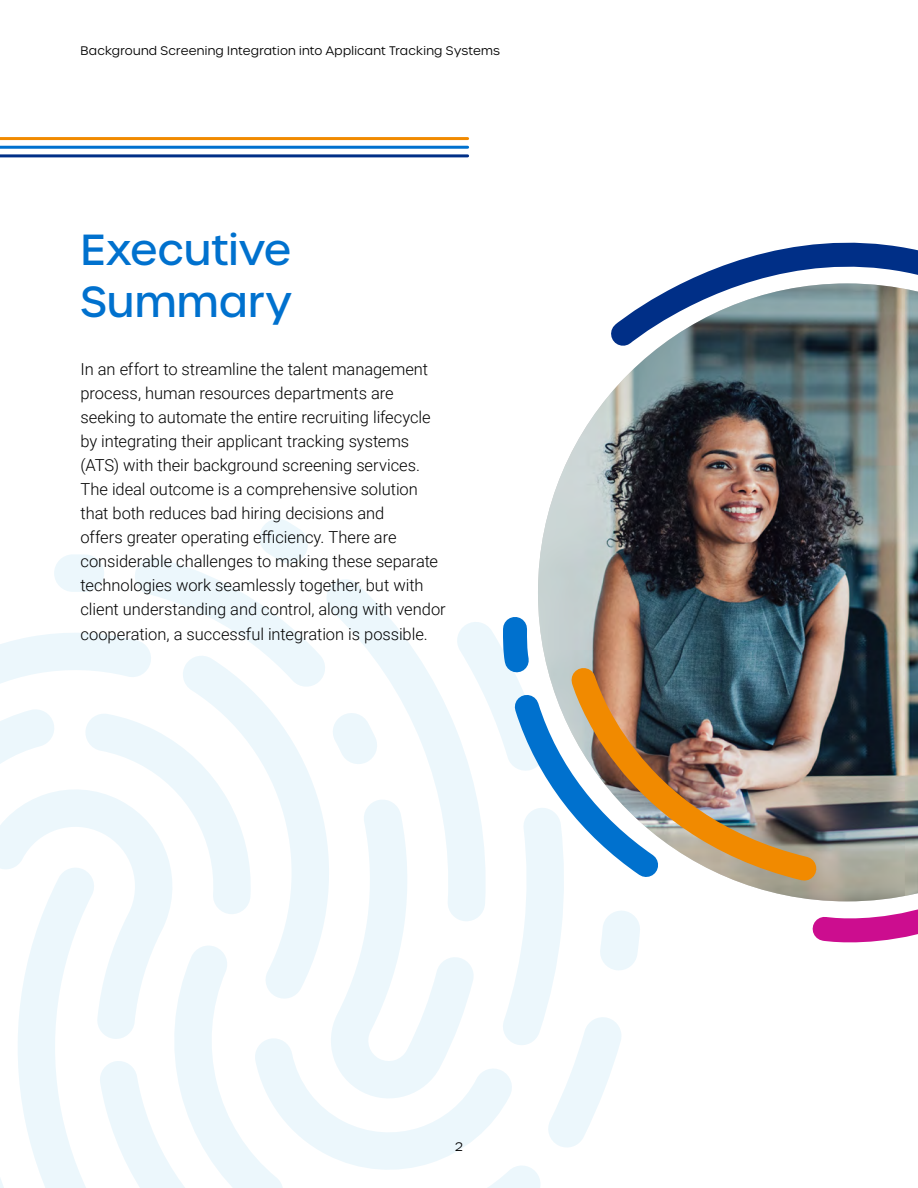
<style>
.page{position:relative;width:918px;height:1188px;background:#fff}
.page>*{position:absolute;margin:0;border:0;box-sizing:border-box;transform-origin:0 0}
.t1{font:500 42px/52.5px "Urbane";color:#0071ce}
.t2{font:300 16.5px/24px "Roboto";letter-spacing:-.005em;color:#000}
.t3{font:300 12px "Urbane";letter-spacing:.02em;color:#000}
</style>
<div class="page">
<svg style="left:0;top:558px;width:640px;height:630px"></svg>
<svg style="left:325px;top:577px;width:163px;height:345px"></svg>
<svg style="left:0;top:915px;width:9px;height:125px"></svg>
<svg style="left:257px;top:519px;width:54px;height:47px"></svg>
<svg style="left:184px;top:1037px;width:331px;height:151px"></svg>
<svg style="left:184px;top:653px;width:152px;height:348px"></svg>
<svg style="left:454px;top:619px;width:37px;height:154px"></svg>
<svg style="left:54px;top:554px;width:51px;height:38px"></svg>
<svg style="left:546px;top:1015px;width:78px;height:135px"></svg>
<svg style="left:0;top:630px;width:252px;height:285px"></svg>
<svg style="left:9px;top:865px;width:175px;height:323px"></svg>
<img style="left:538px;top:408px;width:380px;height:493px">
<hr style="left:0;top:137px;width:468px;height:3px;background:#f18a00">
<hr style="left:0;top:146px;width:468px;height:3px;background:#0071ce">
<hr style="left:0;top:154px;width:468px;height:3px;background:#002f87">
<svg style="left:599px;top:242px;width:319px;height:199px"></svg>
<svg style="left:491px;top:605px;width:189px;height:293px"></svg>
<svg style="left:801px;top:775px;width:117px;height:168px"></svg>
<img style="left:560px;top:656px;width:273px;height:242px">
<p class="t3" style="left:81px;top:43px;width:421px">Background Screening Integration into Applicant Tracking Systems</p>
<h1 class="t1" style="left:81px;top:223px;width:213px">Executive<br>Summary</h1>
<p class="t2" style="left:81px;top:357px;width:367px">In an effort to streamline the talent management process, human resources departments are seeking to automate the entire recruiting lifecycle by integrating their applicant tracking systems (ATS) with their background screening services.<br>The ideal outcome is a comprehensive solution that both reduces bad hiring decisions and<br>offers greater operating efficiency. There are considerable challenges to making these separate technologies work seamlessly together, but with client understanding and control, along with vendor cooperation, a successful integration is possible.</p>
<p class="t3" style="left:455px;top:1139px;width:9px">2</p>
</div>
